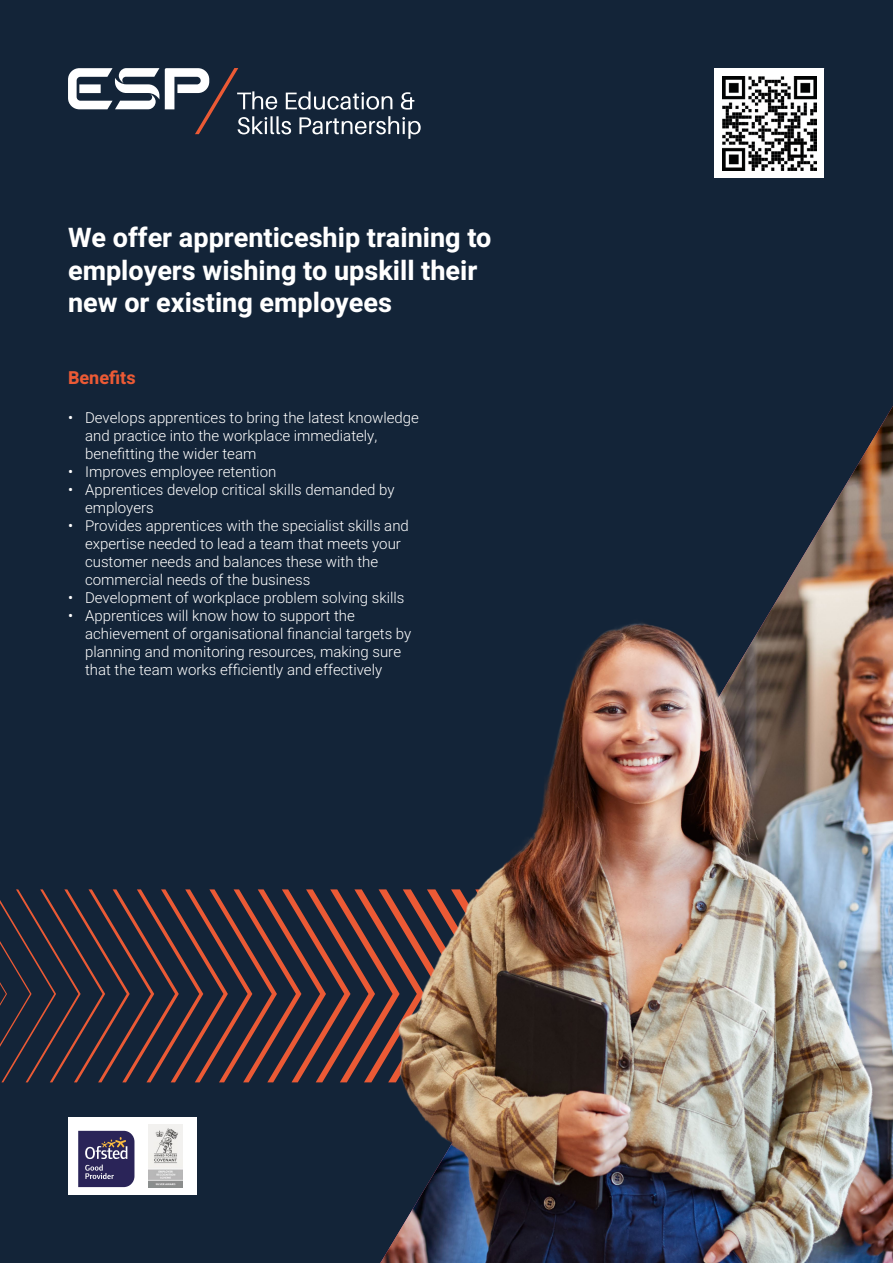
<style>
.page{position:relative;width:893px;height:1263px;background:#132438}
.page>*{position:absolute;margin:0;border:0;box-sizing:border-box;transform-origin:0 0}
.t1{font:27px/32.4px "Heebo";color:#fff}
.t2{font:18px "Heebo";color:#eb5a35}
.t3{font:300 15px/18px "Heebo";color:#fff}
.s1{font-weight:400}
</style>
<div class="page">
<svg style="left:165px;top:68px;width:256px;height:71px"></svg>
<svg style="left:68px;top:68px;width:91px;height:41px"></svg>
<svg style="left:0;top:889px;width:393px;height:193px"></svg>
<div style="left:68px;top:1117px;width:128px;height:78px;background:#fff"></div>
<svg style="left:78px;top:1131px;width:56px;height:56px"></svg>
<img style="left:149px;top:1125px;width:33px;height:62px">
<div style="left:714px;top:68px;width:110px;height:110px;background:#fff"></div>
<img style="left:723px;top:77px;width:93px;height:94px">
<img style="left:393px;top:406px;width:500px;height:857px">
<h1 class="t1" style="left:68px;top:221px;width:425px">We offer apprenticeship training to employers wishing to upskill their new or existing employees</h1>
<p class="t2" style="left:68px;top:365px;width:69px">Benefits</p>
<p class="t3" style="left:85px;top:409px;width:335px;text-indent:-17px"><span class="s1">•</span> Develops apprentices to bring the latest knowledge and practice into the workplace immediately, benefitting the wider team</p>
<p class="t3" style="left:68px;top:463px;width:210px"><span class="s1">•</span> Improves employee retention</p>
<p class="t3" style="left:85px;top:481px;width:311px;text-indent:-17px"><span class="s1">•</span> Apprentices develop critical skills demanded by employers</p>
<p class="t3" style="left:85px;top:517px;width:325px;text-indent:-17px"><span class="s1">•</span> Provides apprentices with the specialist skills and expertise needed to lead a team that meets your customer needs and balances these with the commercial needs of the business</p>
<p class="t3" style="left:68px;top:589px;width:338px"><span class="s1">•</span> Development of workplace problem solving skills</p>
<p class="t3" style="left:85px;top:607px;width:328px;text-indent:-17px"><span class="s1">•</span> Apprentices will know how to support the achievement of organisational financial targets by planning and monitoring resources, making sure that the team works efficiently and effectively</p>
</div>
